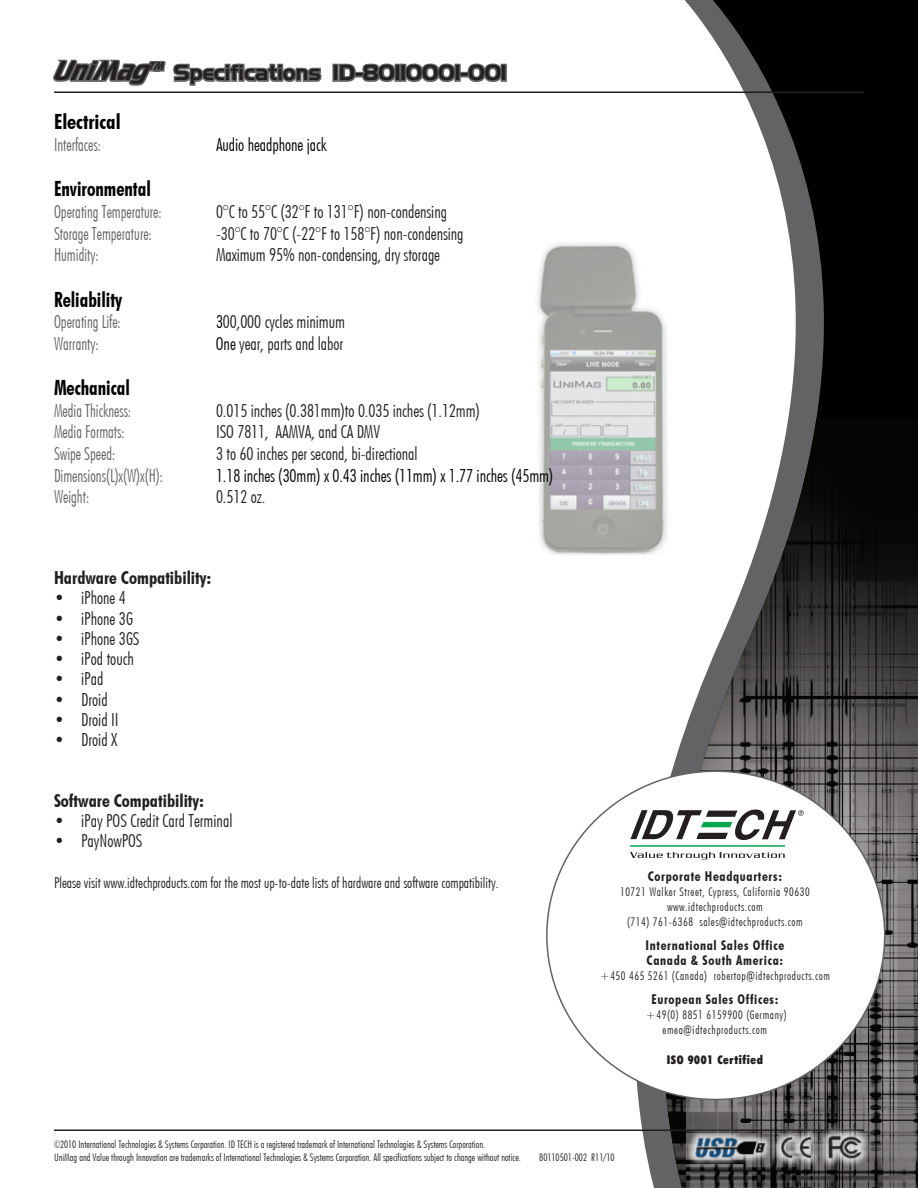
<style>
.page{position:relative;width:918px;height:1188px;background:#fff}
.page>*{position:absolute;margin:0;border:0;box-sizing:border-box;transform-origin:0 0}
.Page2_head{font:21px "Aero Regular SWFTE";color:#231f20}
.t1{font:21px "Futuri Condensed Bold SWFTE";color:#000;scale:.9 1}
.t2{font:21px "Futuri Condensed Bold SWFTE";color:#000}
.t3{font:18px "Futuri Condensed Light Regular SWFTE";letter-spacing:-.005em;color:#231f20}
.t4{font:18px "Futuri Condensed Light Regular SWFTE";color:#636366;scale:.9 1}
.t5{font:18px "Futuri Condensed Light Regular SWFTE";letter-spacing:-.005em;color:#000}
.t6{font:18px "Futuri Condensed Bold SWFTE";color:#231f20}
.t7{font:15px "Futuri Condensed Light Regular SWFTE";color:#231f20}
.t8{font:13.5px "Futuri Condensed Bold SWFTE";letter-spacing:.05em;color:#231f20}
.t9{font:12px "Futuri Condensed Light Regular SWFTE";letter-spacing:.05em;color:#231f20}
.t10{font:12px "Futuri Condensed Extra Bold SWFTE";letter-spacing:.05em;color:#231f20}
.t11{font:10.5px "Futuri Condensed Light Regular SWFTE";color:#231f20}
.s1{font-family:"Cruiser";font-style:italic;font-size:24px}
.s2{color:#000}
</style>
<div class="page">
<img style="left:537px;top:243px;width:29px;height:312px">
<svg style="left:566px;top:91px;width:28px;height:1039px"></svg>
<svg style="left:594px;top:0;width:324px;height:1188px"></svg>
<img style="left:661px;top:418px;width:257px;height:770px">
<hr style="left:54px;top:1130px;width:810px;height:1px;background:#231f20">
<hr style="left:54px;top:92px;width:810px;height:1px;background:#231f20">
<svg style="left:53px;top:59px;width:270px;height:33px"></svg>
<div style="left:332px;top:64px;width:7px;height:18px;border:3px solid #636366"></div>
<svg style="left:337px;top:63px;width:121px;height:19px"></svg>
<div style="left:454px;top:64px;width:7px;height:18px;border:3px solid #636366"></div>
<div style="left:459px;top:72px;width:10px;height:5px;border:3px solid #636366"></div>
<svg style="left:465px;top:63px;width:39px;height:19px"></svg>
<div style="left:501px;top:64px;width:6px;height:18px;border:3px solid #636366"></div>
<div style="left:547px;top:771px;width:338px;height:329px;background:#fff;border-radius:50%"></div>
<hr style="left:630px;top:846px;width:155px;height:1px;background:#00a94e">
<svg style="left:630px;top:852px;width:155px;height:7px"></svg>
<svg style="left:630px;top:810px;width:174px;height:30px"></svg>
<div style="left:684px;top:1125px;width:185px;height:41px;background:#fff;opacity:.75"></div>
<img style="left:779px;top:1135px;width:34px;height:25px">
<img style="left:815px;top:1118px;width:57px;height:55px">
<img style="left:693px;top:1118px;width:74px;height:59px">
<p class="Page2_head" style="left:54px;top:60px;width:454px"><span class="s1">UniMag™</span> Specifications ID-80110001-001</p>
<p class="t2" style="left:54px;top:108px;width:68px">Electrical</p>
<p class="t4" style="left:54px;top:134px;width:54px">Interfaces:</p>
<p class="t5" style="left:216px;top:134px;width:112px">Audio headphone jack</p>
<p class="t1" style="left:54px;top:175px;width:109px">Environmental</p>
<p class="t4" style="left:54px;top:201px;width:121px">Operating Temperature:</p>
<p class="t3" style="left:216px;top:201px;width:233px">0°C to 55°C (32°F to 131°F) non-condensing</p>
<p class="t4" style="left:54px;top:222px;width:110px">Storage Temperature:</p>
<p class="t3" style="left:216px;top:222px;width:249px">-30°C to 70°C (-22°F to 158°F) non-condensing</p>
<p class="t4" style="left:54px;top:244px;width:51px">Humidity:</p>
<p class="t3" style="left:216px;top:244px;width:226px">Maximum 95% non-condensing, dry storage</p>
<p class="t1" style="left:54px;top:285px;width:77px">Reliability</p>
<p class="t4" style="left:54px;top:311px;width:76px">Operating Life:</p>
<p class="t3" style="left:216px;top:311px;width:130px"><span class="s2">3</span>00,000 cycles minimum</p>
<p class="t4" style="left:54px;top:332px;width:51px">Warranty:</p>
<p class="t3" style="left:216px;top:332px;width:129px"><span class="s2">One</span> year, parts and labor</p>
<p class="t1" style="left:54px;top:374px;width:86px">Mechanical</p>
<p class="t4" style="left:54px;top:399px;width:87px">Media Thickness:</p>
<p class="t3" style="left:216px;top:399px;width:266px">0.015 inches (0.381mm)to 0.035 inches (1.12mm)</p>
<p class="t4" style="left:54px;top:421px;width:80px">Media Formats:</p>
<p class="t3" style="left:216px;top:421px;width:166px">ISO 7811, AAMVA, and CA DMV</p>
<p class="t4" style="left:54px;top:443px;width:70px">Swipe Speed:</p>
<p class="t3" style="left:216px;top:443px;width:203px">3 to 60 inches per second, bi-directional</p>
<p class="t4" style="left:54px;top:464px;width:123px">Dimensions(L)x(W)x(H):</p>
<p class="t5" style="left:216px;top:464px;width:339px">1.18 inches (30mm) x 0.43 inches (11mm) x 1.77 inches (45mm)</p>
<p class="t4" style="left:54px;top:486px;width:41px">Weight:</p>
<p class="t3" style="left:216px;top:486px;width:51px">0.512 oz.</p>
<p class="t6" style="left:54px;top:566px;width:159px">Hardware Compatibility:</p>
<p class="t3" style="left:54px;top:587px;width:73px">• iPhone 4</p>
<p class="t3" style="left:54px;top:607px;width:80px">• iPhone 3G</p>
<p class="t3" style="left:54px;top:628px;width:87px">• iPhone 3GS</p>
<p class="t3" style="left:54px;top:648px;width:82px">• iPod touch</p>
<p class="t3" style="left:54px;top:668px;width:51px">• iPad</p>
<p class="t3" style="left:54px;top:688px;width:55px">• Droid</p>
<p class="t3" style="left:54px;top:709px;width:66px">• Droid II</p>
<p class="t3" style="left:54px;top:729px;width:65px">• Droid X</p>
<p class="t6" style="left:54px;top:789px;width:152px">Software Compatibility:</p>
<p class="t3" style="left:54px;top:810px;width:180px">• iPay POS Credit Card Terminal</p>
<p class="t3" style="left:54px;top:830px;width:90px">• PayNowPOS</p>
<p class="t7" style="left:54px;top:874px;width:446px">Please visit www.idtechproducts.com for the most up-to-date lists of hardware and software compatibility.</p>
<p class="t8" style="left:648px;top:867px;width:136px">Corporate Headquarters:</p>
<p class="t9" style="left:620px;top:884px;width:191px">10721 Walker Street, Cypress, California 90630</p>
<p class="t9" style="left:667px;top:899px;width:97px">www.idtechproducts.com</p>
<p class="t9" style="left:627px;top:914px;width:177px">(714) 761-6368 sales@idtechproducts.com</p>
<p class="t8" style="left:646px;top:936px;width:140px">International Sales Office</p>
<p class="t8" style="left:647px;top:951px;width:138px">Canada &amp; South America:</p>
<p class="t9" style="left:600px;top:968px;width:232px">+450 465 5261 (Canada) robertop@idtechproducts.com</p>
<p class="t8" style="left:651px;top:990px;width:129px">European Sales Offices:</p>
<p class="t9" style="left:646px;top:1007px;width:142px">+49(0) 8851 6159900 (Germany)</p>
<p class="t9" style="left:663px;top:1022px;width:106px">emea@idtechproducts.com</p>
<p class="t10" style="left:667px;top:1051px;width:98px">ISO 9001 Certified</p>
<p class="t11" style="left:54px;top:1138px;width:433px">©2010 International Technologies &amp; Systems Corporation. ID TECH is a registered trademark of International Technologies &amp; Systems Corporation.</p>
<p class="t11" style="left:54px;top:1151px;width:468px">UniMag and Value through Innovation are trademarks of International Technologies &amp; Systems Corporation. All specifications subject to change without notice.</p>
<p class="t11" style="left:539px;top:1151px;width:77px">80110501-002 R11/10</p>
</div>
